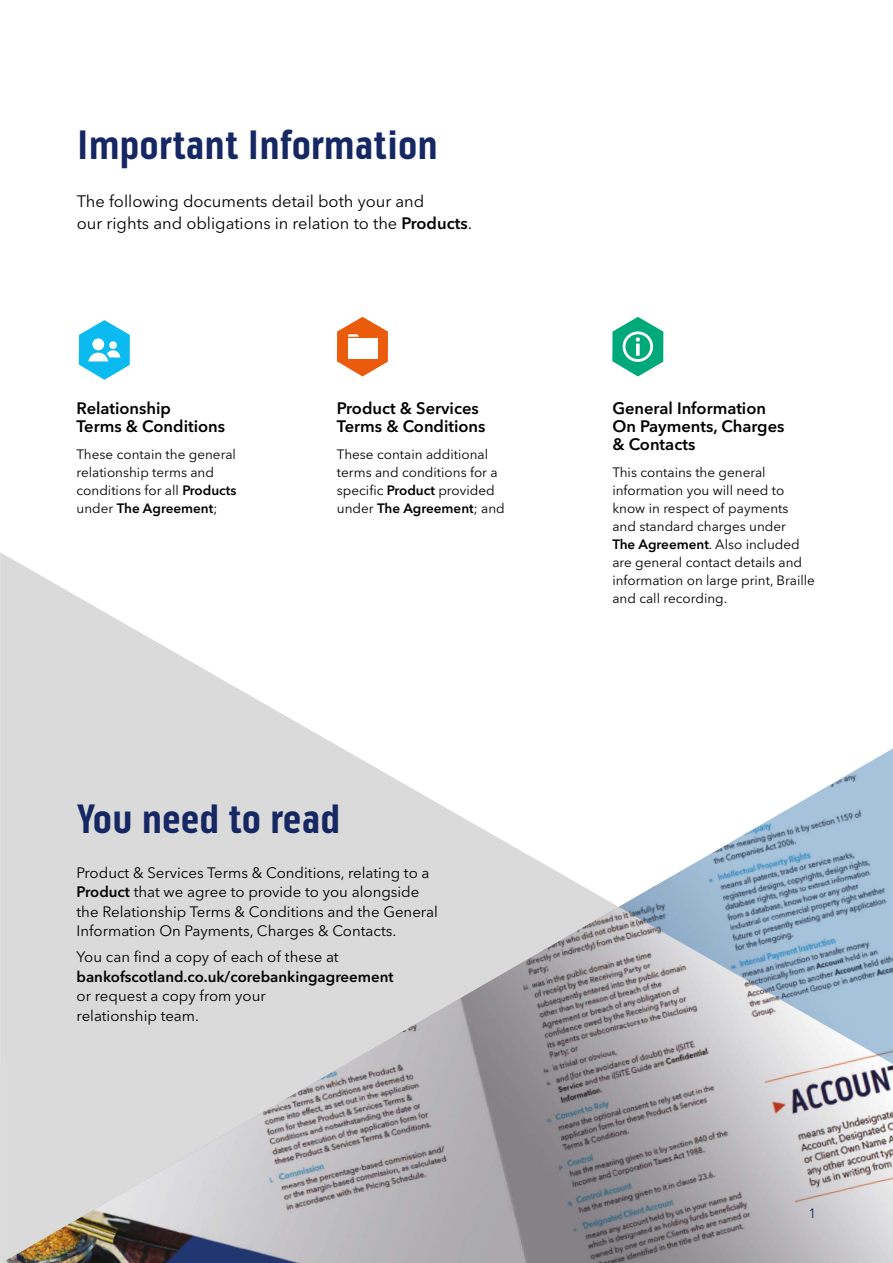
<style>
.page{position:relative;width:893px;height:1263px;background:#fff}
.page>*{position:absolute;margin:0;border:0;box-sizing:border-box;transform-origin:0 0}
.t1{font:700 42px "Bo S Pill Gothic";color:#162863}
.t2{font:600 16.5px/18px "Avenir Next LT Pro";color:#000}
.t3{font:16.5px/22.5px "Avenir Next LT Pro";color:#000}
.t4{font:15px/19.5px "Avenir Next LT Pro";color:#000}
.t5{font:600 15px "Avenir Next LT Pro";color:#000}
.t6{font:13.5px/18px "Avenir Next LT Pro";color:#000}
.t7{font:13.5px "Avenir Next LT Pro";color:#162863}
.s1{font-weight:600}
</style>
<div class="page">
<img style="left:619px;top:1080px;width:274px;height:183px">
<svg style="left:619px;top:748px;width:274px;height:332px"></svg>
<svg style="left:1px;top:553px;width:618px;height:710px;fill:#dadada"></svg>
<svg style="left:337px;top:317px;width:51px;height:59px"></svg>
<div style="left:348px;top:338px;width:29px;height:21px;background:#fff"></div>
<svg style="left:612px;top:317px;width:51px;height:59px"></svg>
<svg style="left:79px;top:320px;width:51px;height:60px"></svg>
<svg style="left:0;top:552px;width:1px;height:711px"></svg>
<h1 class="t1" style="left:77px;top:120px;width:363px">Important Information</h1>
<p class="t3" style="left:77px;top:190px;width:397px">The following documents detail both your and<br>our rights and obligations in relation to the <span class="s1">Products</span>.</p>
<p class="t2" style="left:77px;top:399px;width:150px">Relationship<br>Terms &amp; Conditions</p>
<p class="t6" style="left:77px;top:445px;width:161px">These contain the general relationship terms and conditions for all <span class="s1">Products </span>under <span class="s1">The Agreement</span>;</p>
<p class="t2" style="left:337px;top:399px;width:150px">Product &amp; Services<br>Terms &amp; Conditions</p>
<p class="t6" style="left:337px;top:445px;width:169px">These contain additional terms and conditions for a specific <span class="s1">Product</span> provided under <span class="s1">The Agreement</span>; and</p>
<h1 class="t1" style="left:77px;top:794px;width:265px">You need to read</h1>
<p class="t4" style="left:77px;top:863px;width:363px">Product &amp; Services Terms &amp; Conditions, relating to a <span class="s1">Product</span> that we agree to provide to you alongside the Relationship Terms &amp; Conditions and the General Information On Payments, Charges &amp; Contacts.</p>
<p class="t4" style="left:77px;top:947px;width:264px">You can find a copy of each of these at</p>
<p class="t5" style="left:77px;top:967px;width:318px">bankofscotland.co.uk/corebankingagreement</p>
<p class="t4" style="left:77px;top:986px;width:191px">or request a copy from your relationship team.</p>
<p class="t2" style="left:612px;top:399px;width:174px">General Information<br>On Payments, Charges &amp; Contacts</p>
<p class="t6" style="left:612px;top:463px;width:204px">This contains the general information you will need to know in respect of payments and standard charges under<br><span class="s1">The Agreement</span>. Also included are general contact details and information on large print, Braille and call recording.</p>
<p class="t7" style="left:809px;top:1205px;width:9px">1</p>
</div>
